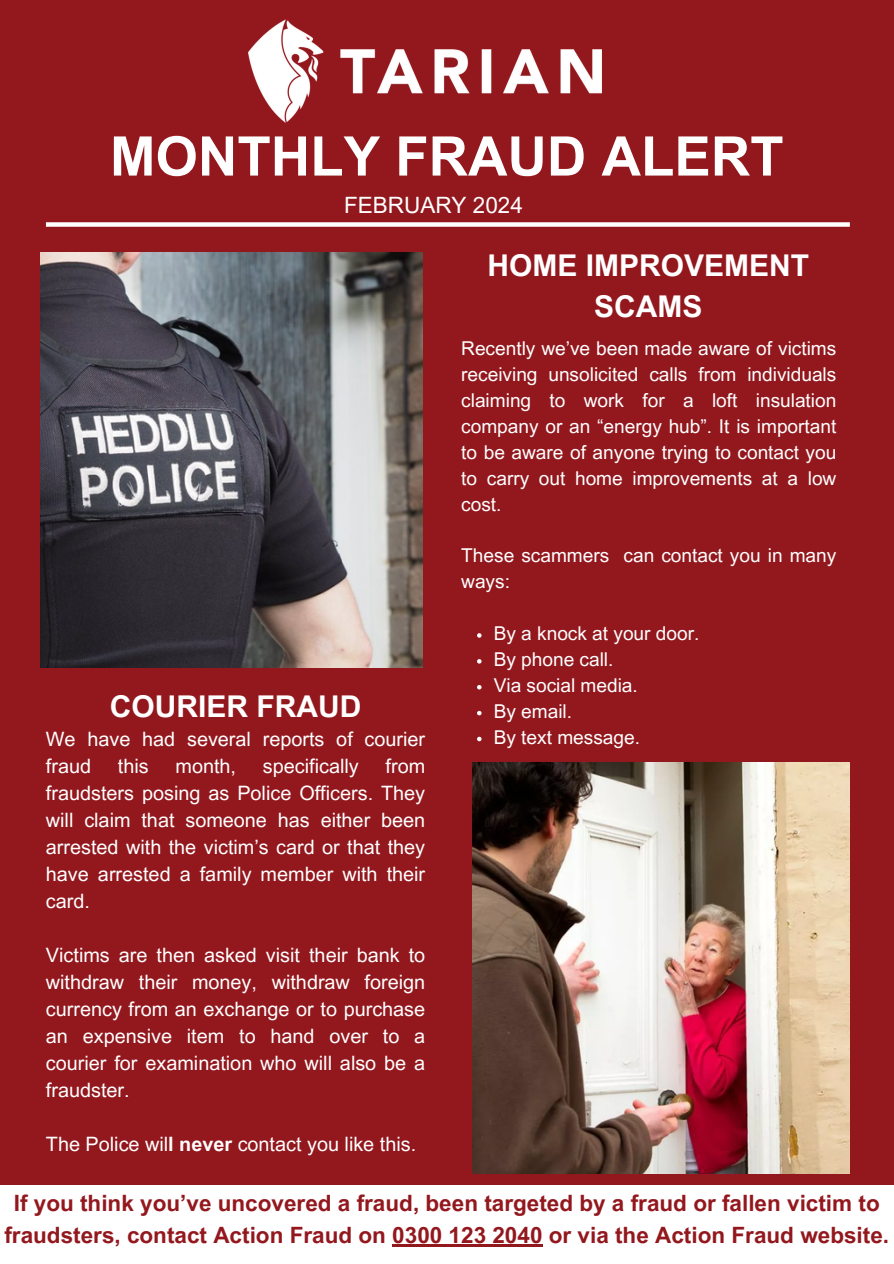
<style>
.page{position:relative;width:894px;height:1264px;background:#fff}
.page>*{position:absolute;margin:0;border:0;box-sizing:border-box;transform-origin:0 0}
.t1{font:700 54.6px "Arial MT Pro";color:#fff}
.t2{font:700 30px/41.7px "Arial MT Pro";color:#fff;text-align:center}
.t3{font:700 22.5px/31.5px "Arial MT Pro";color:#93181e;text-align:center}
.t4{font:22.5px "Arial MT Pro";color:#fff}
.t5{font:19.8px/27px "Arial MT Pro";color:#fff;text-align:justify}
.t6{font:19.05px/25.8px "Arial MT Pro";color:#fff}
.s1{font-weight:700}
</style>
<div class="page">
<div style="left:0;top:0;width:893px;height:1263px;background:#93181e"></div>
<div style="left:46px;top:222px;width:803px;height:5px;background:#fff"></div>
<img style="left:249px;top:19px;width:352px;height:103px">
<div style="left:0;top:1185px;width:893px;height:78px;background:#fff"></div>
<img style="left:40px;top:253px;width:382px;height:414px">
<img style="left:472px;top:763px;width:377px;height:410px">
<svg style="left:477px;top:633px;width:4px;height:4px"></svg>
<svg style="left:477px;top:659px;width:4px;height:4px"></svg>
<svg style="left:477px;top:685px;width:4px;height:4px"></svg>
<svg style="left:477px;top:711px;width:4px;height:4px"></svg>
<svg style="left:477px;top:736px;width:4px;height:5px"></svg>
<hr style="left:392px;top:1244px;width:150px;height:2px;background:#93181e">
<h1 class="t1" style="left:110px;top:136px;width:675px">MONTHLY FRAUD ALERT</h1>
<p class="t4" style="left:344px;top:197px;width:180px">FEBRUARY 2024</p>
<h2 class="t2" style="left:110px;top:689px;width:253px">COURIER FRAUD</h2>
<p class="t5" style="left:46px;top:728px;width:380px">We have had several reports of courier fraud</p>
<p class="t5" style="left:46px;top:755px;width:380px;text-indent:339px">from fraudsters posing as Police Officers. They will claim that someone has either been arrested with the victim’s card or that they have arrested a family member with their card.</p>
<p class="t5" style="left:46px;top:944px;width:380px">Victims are then asked visit their bank to withdraw their money, withdraw foreign currency from an exchange or to purchase an expensive item to hand over to a courier for examination who will also be a fraudster.</p>
<p class="t5" style="left:46px;top:1133px;width:371px">The Police wil<span class="s1">l never</span> contact you like this.</p>
<p class="t5" style="left:118px;top:755px;width:32px">this</p>
<p class="t5" style="left:175px;top:755px;width:62px">month,</p>
<p class="t5" style="left:263px;top:755px;width:97px">specifically</p>
<h2 class="t2" style="left:487px;top:248px;width:323px">HOME IMPROVEMENT<br>SCAMS</h2>
<p class="t6" style="left:461px;top:338px;width:376px;text-align:justify">Recently we’ve been made aware of victims receiving unsolicited calls from individuals claiming to work for a loft insulation company or an “energy hub”. It is important to be aware of anyone trying to contact you to carry out home improvements at a low cost.</p>
<p class="t6" style="left:461px;top:545px;width:376px">These scammers can contact you in many ways:</p>
<p class="t6" style="left:493px;top:622px;width:207px">By a knock at your door.<br>By phone call.<br>Via social media.<br>By email.<br>By text message.</p>
<p class="t3" style="left:4px;top:1190px;width:886px">If you think you’ve uncovered a fraud, been targeted by a fraud or fallen victim to fraudsters, contact Action Fraud on 0300 123 2040 or via the Action Fraud website.</p>
</div>
